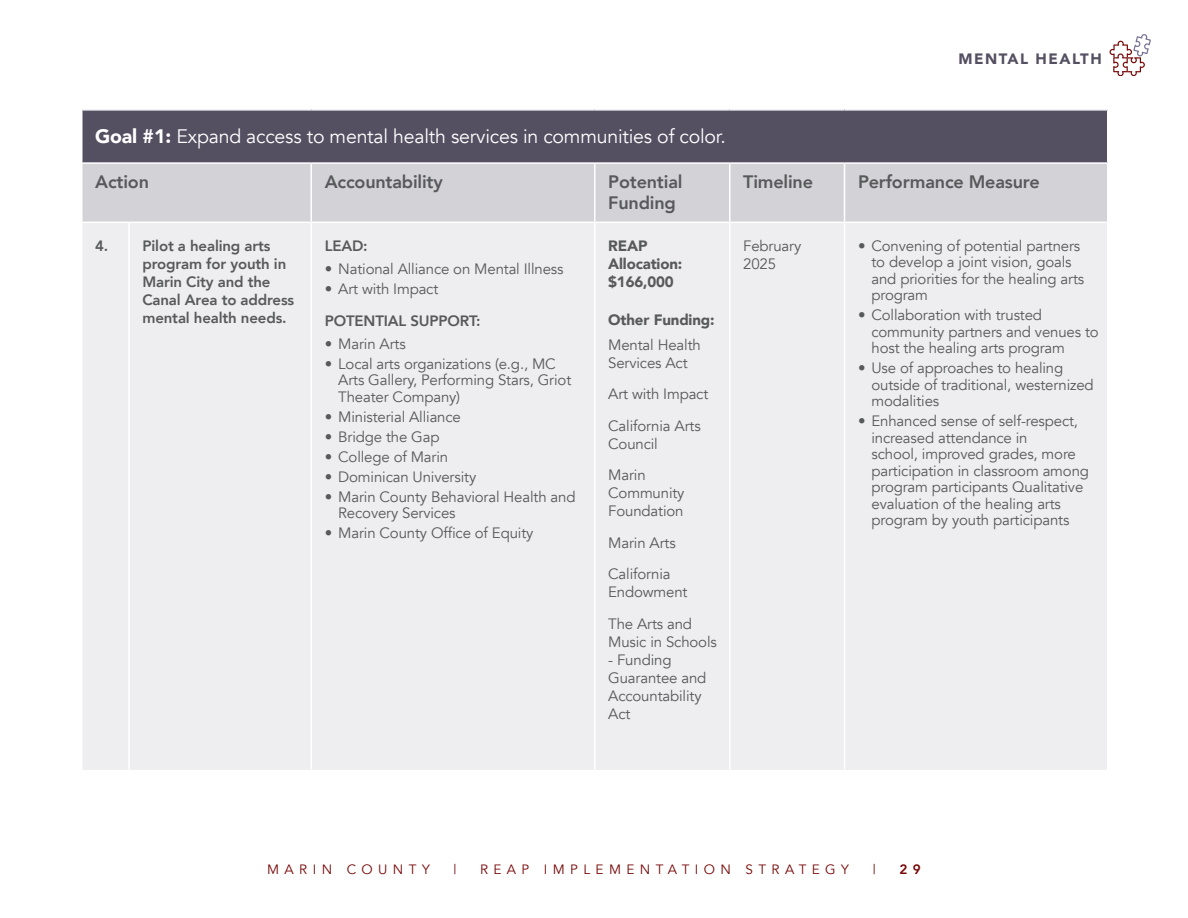
<style>
.page{position:relative;width:1188px;height:918px;background:#fff}
.page>*{position:absolute;margin:0;border:0;box-sizing:border-box;transform-origin:0 0}
.Table_Goal{font:19.5px "Avenir";letter-spacing:-.01em;color:#fff}
.Table_Header{font:800 18px/21px "Avenir";letter-spacing:-.01em;color:#58595b}
.Table_Body_2{font:15px/16.5px "Avenir";letter-spacing:-.01em;color:#58595b}
.Table_Body{font:800 15px/18px "Avenir";letter-spacing:-.01em;color:#58595b}
.Table_Body_2-2{font:900 15px/18px "Avenir";letter-spacing:-.01em;color:#58595b}
.Table_Title{font:900 15px "Avenir";letter-spacing:.1em;color:#544f61}
.t1{font:13.5px "Avenir";letter-spacing:.4em;color:#780808}
.t2{font:800 13.5px "Avenir";color:#780808}
.s1{font-weight:900}
</style>
<div class="page">
<div style="left:82px;top:110px;width:1026px;height:53px;background:#544f61"></div>
<div style="left:82px;top:164px;width:1025px;height:58px;background:#d3d2d7"></div>
<div style="left:83px;top:223px;width:1024px;height:547px;background:#eeedef"></div>
<hr style="left:81px;top:109px;width:48px;height:2px;background:#fff">
<hr style="left:129px;top:109px;width:182px;height:2px;background:#fff">
<hr style="left:311px;top:109px;width:284px;height:2px;background:#fff">
<hr style="left:595px;top:109px;width:135px;height:2px;background:#fff">
<hr style="left:730px;top:109px;width:114px;height:2px;background:#fff">
<hr style="left:844px;top:109px;width:264px;height:2px;background:#fff">
<hr style="left:1107px;top:111px;width:1px;height:51px;background:#fff">
<hr style="left:81px;top:162px;width:48px;height:2px;background:#fff">
<hr style="left:129px;top:162px;width:182px;height:2px;background:#fff">
<hr style="left:311px;top:162px;width:284px;height:2px;background:#fff">
<hr style="left:310px;top:164px;width:2px;height:58px;background:#fff">
<hr style="left:595px;top:162px;width:135px;height:2px;background:#fff">
<hr style="left:594px;top:164px;width:2px;height:58px;background:#fff">
<hr style="left:730px;top:162px;width:114px;height:2px;background:#fff">
<hr style="left:729px;top:164px;width:1px;height:58px;background:#fff">
<hr style="left:844px;top:162px;width:264px;height:2px;background:#fff">
<hr style="left:844px;top:164px;width:1px;height:58px;background:#fff">
<hr style="left:128px;top:223px;width:2px;height:547px;background:#fff">
<hr style="left:310px;top:223px;width:2px;height:547px;background:#fff">
<hr style="left:594px;top:223px;width:2px;height:547px;background:#fff">
<hr style="left:729px;top:223px;width:1px;height:547px;background:#fff">
<hr style="left:844px;top:223px;width:1px;height:547px;background:#fff">
<svg style="left:1110px;top:34px;width:41px;height:42px"></svg>
<h1 class="Table_Title" style="left:958px;top:46px;width:145px">MENTAL HEALTH</h1>
<p class="Table_Goal" style="left:95px;top:124px;width:632px"><span class="s1">Goal #1:</span> Expand access to mental health services in communities of color.</p>
<p class="Table_Header" style="left:95px;top:171px;width:55px">Action</p>
<p class="Table_Header" style="left:325px;top:171px;width:120px">Accountability</p>
<p class="Table_Header" style="left:608px;top:171px;width:76px">Potential<br>Funding</p>
<p class="Table_Header" style="left:743px;top:171px;width:71px">Timeline</p>
<p class="Table_Header" style="left:858px;top:171px;width:183px">Performance Measure</p>
<p class="Table_Body" style="left:95px;top:237px;width:15px">4.</p>
<p class="Table_Body" style="left:142px;top:237px;width:153px">Pilot a healing arts program for youth in<br>Marin City and the<br>Canal Area to address mental health needs.</p>
<p class="Table_Body" style="left:325px;top:237px;width:45px">LEAD:</p>
<p class="Table_Body_2" style="left:743px;top:237px;width:60px;line-height:18px">February<br>2025</p>
<p class="Table_Body_2" style="left:872px;top:238px;width:214px;text-indent:-14px">• Convening of potential partners to develop a joint vision, goals and priorities for the healing arts program</p>
<p class="Table_Body_2" style="left:872px;top:307px;width:229px;text-indent:-14px">• Collaboration with trusted community partners and venues to host the healing arts program</p>
<p class="Table_Body_2" style="left:872px;top:360px;width:224px;text-indent:-14px">• Use of approaches to healing outside of traditional, westernized modalities</p>
<p class="Table_Body_2" style="left:872px;top:413px;width:219px;text-indent:-14px">• Enhanced sense of self-respect, increased attendance in<br>school, improved grades, more participation in classroom among program participants Qualitative evaluation of the healing arts program by youth participants</p>
<p class="Table_Body_2-2" style="left:608px;top:236px;width:76px">REAP<br>Allocation: $166,000</p>
<p class="Table_Body_2-2" style="left:608px;top:310px;width:108px">Other Funding:</p>
<p class="Table_Body_2" style="left:608px;top:336px;width:94px;line-height:18px">Mental Health<br>Services Act</p>
<p class="Table_Body_2" style="left:608px;top:386px;width:102px">Art with Impact</p>
<p class="Table_Body_2" style="left:608px;top:417px;width:94px;line-height:18px">California Arts<br>Council</p>
<p class="Table_Body_2" style="left:608px;top:466px;width:78px;line-height:18px">Marin<br>Community<br>Foundation</p>
<p class="Table_Body_2" style="left:608px;top:535px;width:69px">Marin Arts</p>
<p class="Table_Body_2" style="left:608px;top:565px;width:81px;line-height:18px">California<br>Endowment</p>
<p class="Table_Body_2" style="left:608px;top:615px;width:110px;line-height:18px">The Arts and<br>Music in Schools</p>
<p class="Table_Body_2" style="left:608px;top:651px;width:100px;line-height:18px">- Funding<br>Guarantee and<br>Accountability<br>Act</p>
<p class="Table_Body_2" style="left:325px;top:261px;width:240px">• National Alliance on Mental Illness</p>
<p class="Table_Body_2" style="left:325px;top:281px;width:115px">• Art with Impact</p>
<p class="Table_Body" style="left:325px;top:311px;width:157px">POTENTIAL SUPPORT:</p>
<p class="Table_Body_2" style="left:325px;top:336px;width:83px">• Marin Arts</p>
<p class="Table_Body_2" style="left:338px;top:356px;width:235px;text-indent:-14px">• Local arts organizations (e.g., MC<br>Arts Gallery, Performing Stars, Griot<br>Theater Company)</p>
<p class="Table_Body_2" style="left:325px;top:409px;width:138px">• Ministerial Alliance</p>
<p class="Table_Body_2" style="left:325px;top:429px;width:116px">• Bridge the Gap</p>
<p class="Table_Body_2" style="left:325px;top:449px;width:125px">• College of Marin</p>
<p class="Table_Body_2" style="left:325px;top:469px;width:153px">• Dominican University</p>
<p class="Table_Body_2" style="left:338px;top:489px;width:239px;text-indent:-14px">• Marin County Behavioral Health and<br>Recovery Services</p>
<p class="Table_Body_2" style="left:325px;top:525px;width:210px">• Marin County Office of Equity</p>
<p class="t1" style="left:267px;top:861px;width:164px">MARIN COUNTY</p>
<p class="t1" style="left:453px;top:861px;width:4px">|</p>
<p class="t1" style="left:480px;top:861px;width:370px">REAP IMPLEMENTATION STRATEGY</p>
<p class="t1" style="left:873px;top:861px;width:4px">|</p>
<p class="t2" style="left:899px;top:859px;width:23px">2 9</p>
</div>
